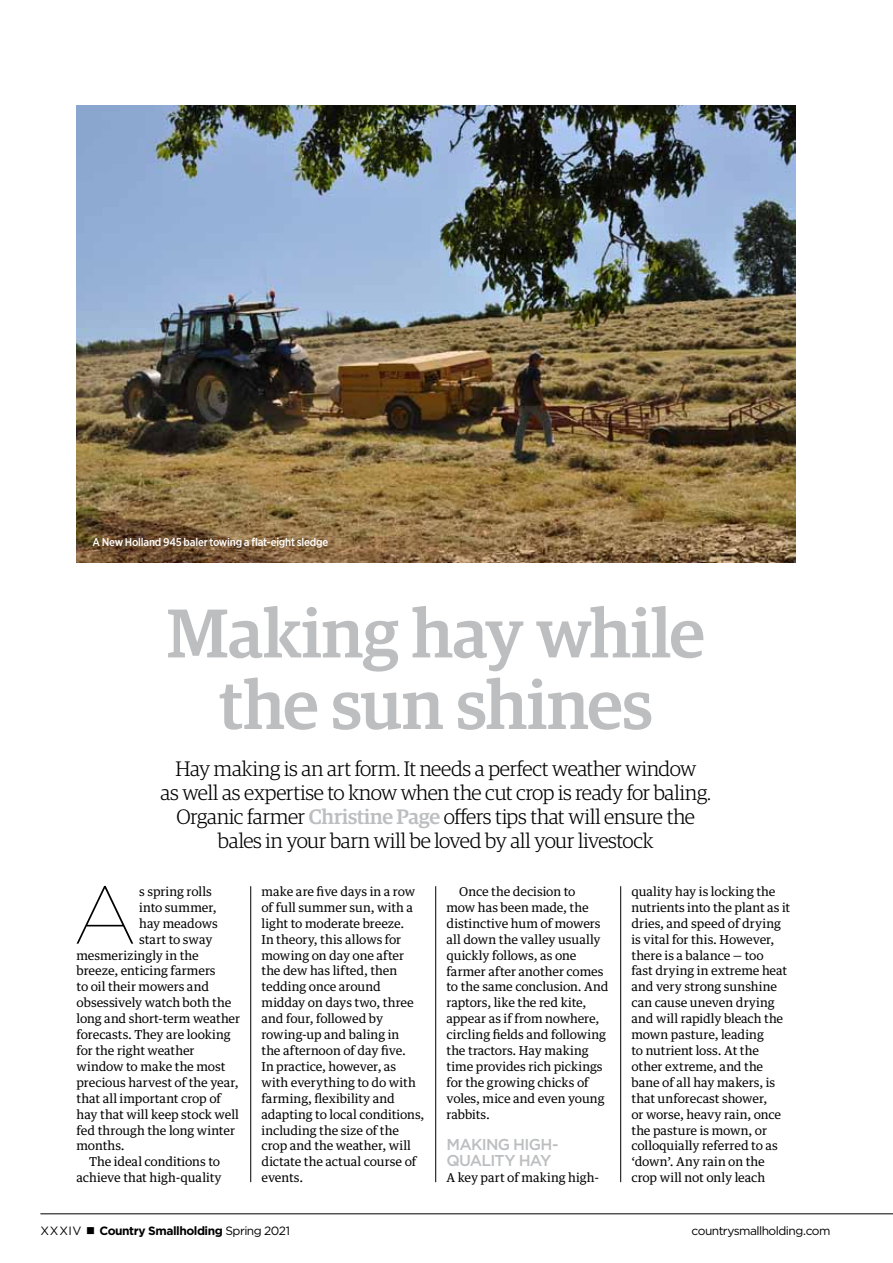
<style>
.page{position:relative;width:893px;height:1263px;background:#fff}
.page>*{position:absolute;margin:0;border:0;box-sizing:border-box;transform-origin:0 0}
.t1{font:100 81.9px "Gotham";color:#000}
.t2{font:500 69px/71.6px "Guardian Egyp";letter-spacing:-.005em;color:#bcbec0;text-align:center}
.t3{font:300 21px/24px "Guardian Egyp";letter-spacing:-.01em;color:#000;text-align:center}
.t4{font:500 15.75px/15.9px "Gotham";letter-spacing:-.045em;color:#bcbec0}
.t5{font:12.3px/15.9px "Guardian Text Egyp";letter-spacing:-.005em;color:#000}
.t6{font:700 12px "Gotham";letter-spacing:-.04em;color:#000}
.t7{font:12px "Gotham";letter-spacing:-.045em;color:#000}
.t8{font:500 11.25px "Gotham Narrow";letter-spacing:-.02em;color:#fff}
.s1{font-weight:500;color:#bcbec0}
.s2{font-weight:400}
</style>
<div class="page">
<hr style="left:40px;top:1213px;width:853px;height:1px;background:#000">
<hr style="left:250px;top:886px;width:1px;height:296px;background:#000">
<hr style="left:435px;top:886px;width:1px;height:296px;background:#000">
<hr style="left:620px;top:886px;width:1px;height:296px;background:#000">
<img style="left:77px;top:105px;width:718px;height:457px">
<p class="t8" style="left:92px;top:535px;width:237px">A New Holland 945 baler towing a flat-eight sledge</p>
<h2 class="t2" style="left:167px;top:592px;width:540px">Making hay while the sun shines</h2>
<p class="t3" style="left:160px;top:756px;width:552px">Hay making is an art form. It needs a perfect weather window<br>as well as expertise to know when the cut crop is ready for baling.<br>Organic farmer <span class="s1">Christine Page</span> offers tips that will ensure the bales in your barn will be loved by all your livestock</p>
<p class="t5" style="left:261px;top:882px;width:164px">make are five days in a row of full summer sun, with a light to moderate breeze.<br>In theory, this allows for mowing on day one after the dew has lifted, then tedding once around midday on days two, three and four, followed by rowing-up and baling in<br>the afternoon of day five.<br>In practice, however, as with everything to do with farming, flexibility and adapting to local conditions, including the size of the crop and the weather, will dictate the actual course of events.</p>
<p class="t5" style="left:446px;top:882px;width:164px;text-indent:13px">Once the decision to<br>mow has been made, the distinctive hum of mowers all down the valley usually quickly follows, as one farmer after another comes to the same conclusion. And raptors, like the red kite, appear as if from nowhere, circling fields and following the tractors. Hay making time provides rich pickings for the growing chicks of voles, mice and even young rabbits.</p>
<h1 class="t1" style="left:73px;top:864px;width:64px">A</h1>
<p class="t5" style="left:139px;top:882px;width:74px">s spring rolls</p>
<p class="t5" style="left:631px;top:882px;width:160px">quality hay is locking the nutrients into the plant as it dries, and speed of drying is vital for this. However, there is a balance — too<br>fast drying in extreme heat and very strong sunshine can cause uneven drying and will rapidly bleach the mown pasture, leading<br>to nutrient loss. At the other extreme, and the bane of all hay makers, is that unforecast shower,<br>or worse, heavy rain, once the pasture is mown, or colloquially referred to as ‘down’. Any rain on the crop will not only leach</p>
<p class="t5" style="left:139px;top:898px;width:79px">into summer,</p>
<p class="t5" style="left:139px;top:914px;width:80px">hay meadows</p>
<p class="t5" style="left:139px;top:930px;width:75px">start to sway</p>
<p class="t5" style="left:77px;top:946px;width:124px">mesmerizingly in the</p>
<p class="t5" style="left:77px;top:962px;width:141px">breeze, enticing farmers</p>
<p class="t5" style="left:77px;top:978px;width:134px">to oil their mowers and</p>
<p class="t5" style="left:77px;top:994px;width:156px">obsessively watch both the</p>
<p class="t5" style="left:77px;top:1009px;width:165px">long and short-term weather</p>
<p class="t5" style="left:77px;top:1025px;width:156px">forecasts. They are looking</p>
<p class="t5" style="left:77px;top:1041px;width:120px">for the right weather</p>
<p class="t5" style="left:77px;top:1057px;width:150px">window to make the most</p>
<p class="t5" style="left:77px;top:1073px;width:164px">precious harvest of the year,</p>
<p class="t5" style="left:77px;top:1089px;width:146px">that all important crop of</p>
<p class="t5" style="left:77px;top:1105px;width:164px">hay that will keep stock well</p>
<p class="t5" style="left:77px;top:1121px;width:160px">fed through the long winter</p>
<p class="t5" style="left:77px;top:1137px;width:50px">months.</p>
<p class="t5" style="left:89px;top:1153px;width:132px">The ideal conditions to</p>
<p class="t5" style="left:77px;top:1169px;width:147px">achieve that high-quality</p>
<p class="t4" style="left:446px;top:1137px;width:114px">MAKING HIGH-<br>QUALITY HAY</p>
<p class="t5" style="left:446px;top:1168px;width:154px">A key part of making high-</p>
<p class="t6" style="left:40px;top:1223px;width:251px"><span class="s2">XXXIV</span> ■ Country Smallholding <span class="s2">Spring 2021</span></p>
<p class="t7" style="left:692px;top:1223px;width:140px">countrysmallholding.com</p>
</div>
